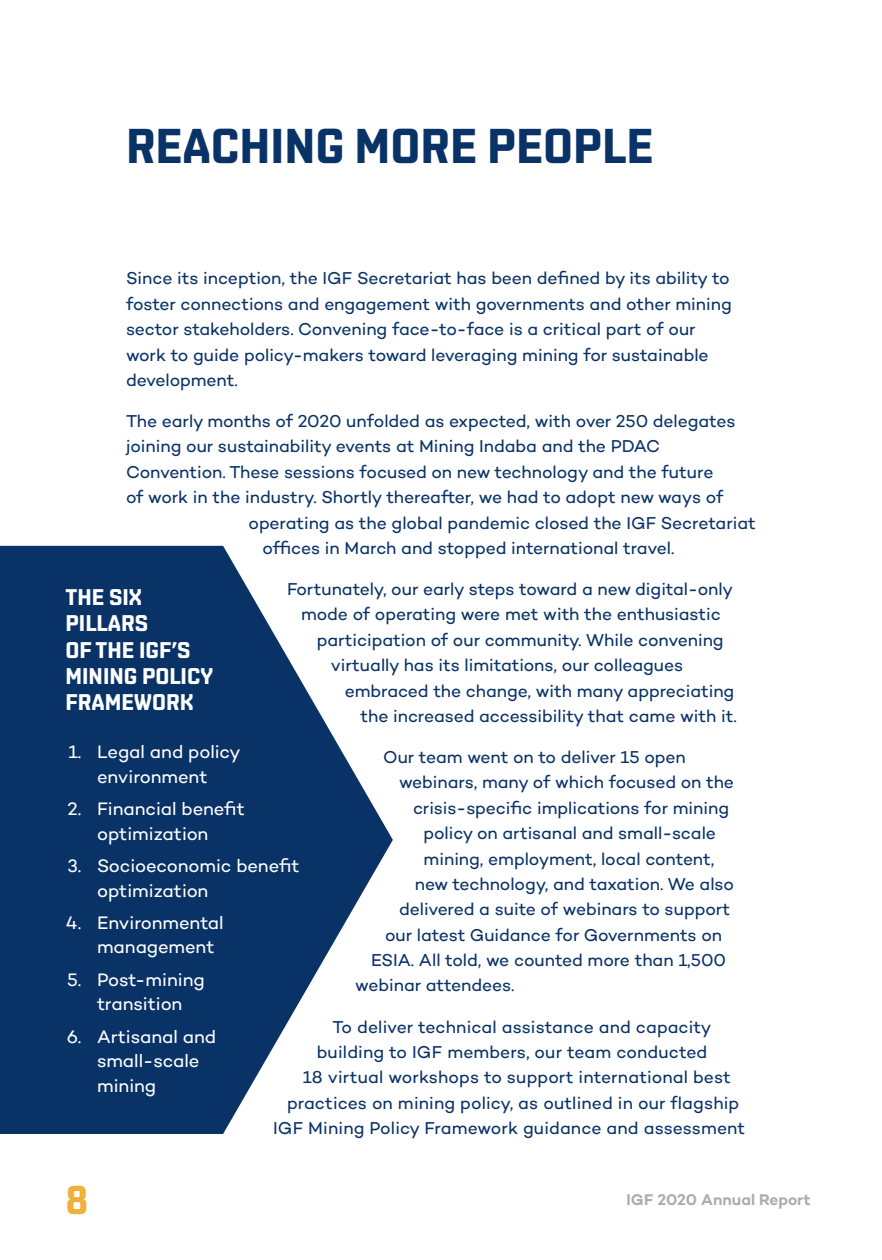
<style>
.page{position:relative;width:882px;height:1260px;background:#fff}
.page>*{position:absolute;margin:0;border:0;box-sizing:border-box;transform-origin:0 0}
.t1{font:700 49px "Shentox";color:#093266}
.t2{font:700 40.25px "Shentox";color:#f1b039}
.t3{font:700 22.75px/26.2px "Shentox";color:#fff}
.t4{font:18.38px/24.5px "Campton";letter-spacing:-.005em;color:#fff;text-align:center}
.t5{font:17.5px/25.4px "Campton";letter-spacing:-.005em;color:#093266}
.t6{font:600 15.75px "Campton";color:#adacad}
</style>
<div class="page">
<svg style="left:0;top:546px;width:393px;height:588px;fill:#093266"></svg>
<h1 class="t1" style="left:126px;top:117px;width:529px">REACHING MORE PEOPLE</h1>
<p class="t5" style="left:126px;top:265px;width:607px">Since its inception, the IGF Secretariat has been defined by its ability to foster connections and engagement with governments and other mining sector stakeholders. Convening face-to-face is a critical part of our work to guide policy-makers toward leveraging mining for sustainable development.</p>
<p class="t5" style="left:126px;top:408px;width:611px">The early months of 2020 unfolded as expected, with over 250 delegates</p>
<p class="t5" style="left:126px;top:433px;width:536px">joining our sustainability events at Mining Indaba and the PDAC</p>
<p class="t5" style="left:126px;top:459px;width:589px">Convention. These sessions focused on new technology and the future</p>
<p class="t5" style="left:126px;top:484px;width:599px">of work in the industry. Shortly thereafter, we had to adopt new ways of</p>
<p class="t5" style="left:248px;top:509px;width:509px">operating as the global pandemic closed the IGF Secretariat</p>
<p class="t5" style="left:262px;top:535px;width:414px">offices in March and stopped international travel.</p>
<p class="t5" style="left:287px;top:576px;width:448px">Fortunately, our early steps toward a new digital-only</p>
<p class="t5" style="left:301px;top:601px;width:421px">mode of operating were met with the enthusiastic</p>
<p class="t5" style="left:317px;top:627px;width:408px">participation of our community. While convening</p>
<p class="t5" style="left:331px;top:652px;width:354px">virtually has its limitations, our colleagues</p>
<p class="t5" style="left:345px;top:677px;width:391px">embraced the change, with many appreciating</p>
<p class="t5" style="left:360px;top:703px;width:378px">the increased accessibility that came with it.</p>
<p class="t5" style="left:383px;top:744px;width:304px">Our team went on to deliver 15 open</p>
<p class="t5" style="left:399px;top:769px;width:337px">webinars, many of which focused on the</p>
<p class="t5" style="left:413px;top:795px;width:318px">crisis-specific implications for mining</p>
<p class="t5" style="left:424px;top:820px;width:294px">policy on artisanal and small-scale</p>
<p class="t5" style="left:424px;top:845px;width:292px">mining, employment, local content,</p>
<p class="t5" style="left:415px;top:871px;width:321px">new technology, and taxation. We also</p>
<p class="t5" style="left:399px;top:896px;width:333px">delivered a suite of webinars to support</p>
<p class="t5" style="left:385px;top:922px;width:339px">our latest Guidance for Governments on</p>
<p class="t5" style="left:371px;top:947px;width:357px">ESIA. All told, we counted more than 1,500</p>
<p class="t5" style="left:355px;top:972px;width:161px">webinar attendees.</p>
<p class="t5" style="left:332px;top:1013px;width:381px">To deliver technical assistance and capacity</p>
<p class="t5" style="left:317px;top:1039px;width:392px">building to IGF members, our team conducted</p>
<p class="t5" style="left:303px;top:1064px;width:430px">18 virtual workshops to support international best</p>
<p class="t5" style="left:287px;top:1090px;width:454px">practices on mining policy, as outlined in our flagship</p>
<p class="t5" style="left:273px;top:1115px;width:474px">IGF Mining Policy Framework guidance and assessment</p>
<h3 class="t3" style="left:66px;top:584px;width:149px">THE SIX<br>PILLARS<br>OF THE IGF’S<br>MINING POLICY<br>FRAMEWORK</h3>
<p class="t4" style="left:68px;top:739px;width:174px">1. Legal and policy environment</p>
<p class="t4" style="left:67px;top:796px;width:179px">2. Financial benefit optimization</p>
<p class="t4" style="left:97px;top:853px;width:204px;text-align:left;text-indent:-30px">3. Socioeconomic benefit optimization</p>
<p class="t4" style="left:97px;top:910px;width:128px;text-align:left;text-indent:-31px">4. Environmental management</p>
<p class="t4" style="left:67px;top:967px;width:139px">5. Post-mining transition</p>
<p class="t4" style="left:97px;top:1024px;width:121px;text-align:left;text-indent:-30px">6. Artisanal and small-scale mining</p>
<h2 class="t2" style="left:66px;top:1176px;width:25px">8</h2>
<p class="t6" style="left:627px;top:1189px;width:186px">IGF 2020 Annual Report</p>
</div>
